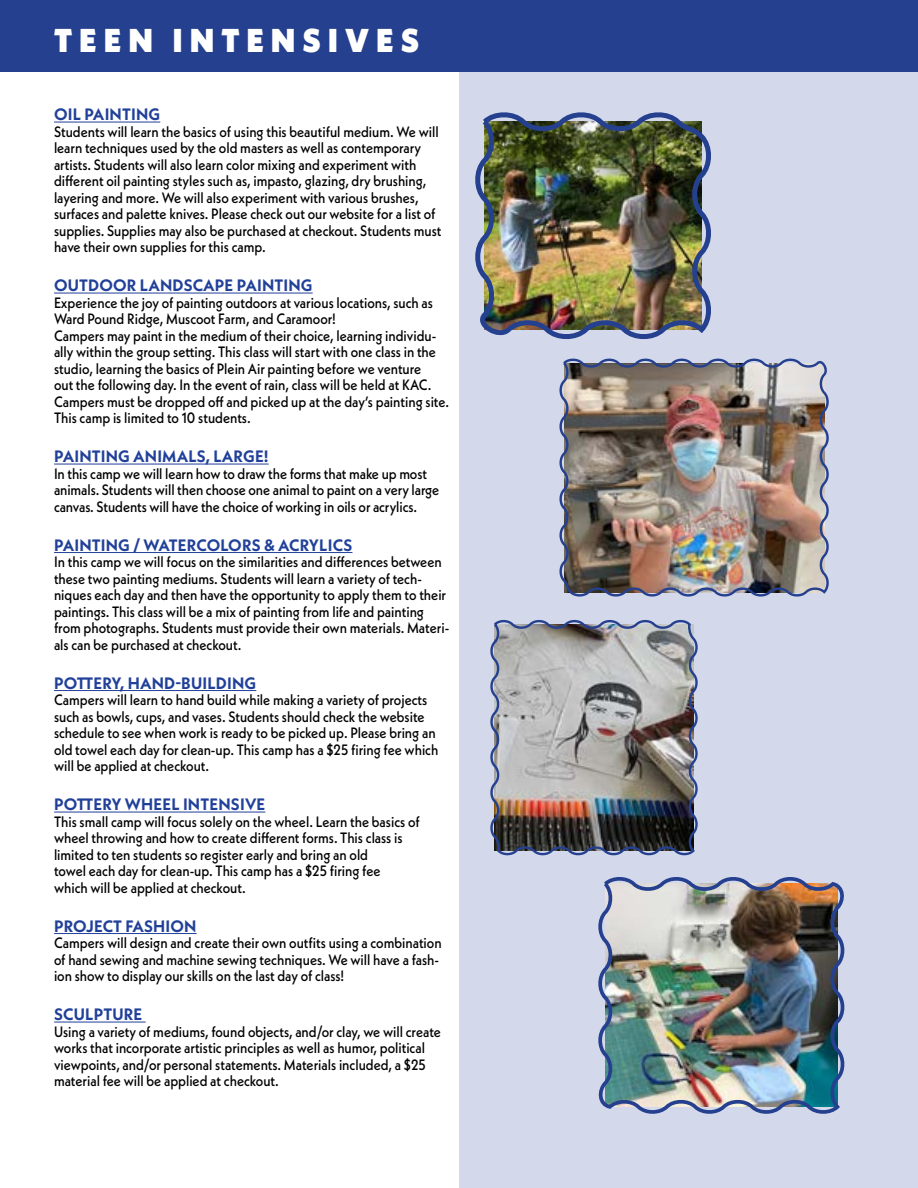
<style>
.page{position:relative;width:918px;height:1188px;background:#fff}
.page>*{position:absolute;margin:0;border:0;box-sizing:border-box;transform-origin:0 0}
.t1{font:900 33px "Neue Kabel";letter-spacing:.21em;color:#fff}
.t2{font:700 16.5px "Neue Kabel";letter-spacing:.01em;color:#214099}
.t3{font:500 15px/16.5px "Neue Kabel";color:#000;scale:.9 1}
</style>
<div class="page">
<div style="left:459px;top:0;width:459px;height:1188px;background:#d3d9eb"></div>
<div style="left:0;top:0;width:918px;height:71px;background:#25408f"></div>
<hr style="left:54px;top:122px;width:106px;height:1px;background:#214099">
<hr style="left:54px;top:293px;width:259px;height:1px;background:#214099">
<hr style="left:54px;top:464px;width:215px;height:1px;background:#214099">
<hr style="left:54px;top:552px;width:298px;height:1px;background:#214099">
<hr style="left:54px;top:690px;width:202px;height:1px;background:#214099">
<hr style="left:54px;top:812px;width:211px;height:1px;background:#214099">
<hr style="left:54px;top:933px;width:143px;height:1px;background:#214099">
<hr style="left:54px;top:1022px;width:92px;height:1px;background:#214099">
<img style="left:598px;top:877px;width:247px;height:237px">
<img style="left:475px;top:112px;width:236px;height:227px">
<img style="left:559px;top:358px;width:270px;height:239px">
<img style="left:490px;top:620px;width:208px;height:236px">
<h1 class="t1" style="left:54px;top:20px;width:367px">TEEN INTENSIVES</h1>
<p class="t2" style="left:54px;top:104px;width:108px">OIL PAINTING</p>
<p class="t3" style="left:54px;top:123px;width:432px">Students will learn the basics of using this beautiful medium. We will learn techniques used by the old masters as well as contemporary artists. Students will also learn color mixing and experiment with different oil painting styles such as, impasto, glazing, dry brushing, layering and more. We will also experiment with various brushes, surfaces and palette knives. Please check out our website for a list of supplies. Supplies may also be purchased at checkout. Students must have their own supplies for this camp.</p>
<p class="t2" style="left:54px;top:275px;width:260px">OUTDOOR LANDSCAPE PAINTING</p>
<p class="t3" style="left:54px;top:294px;width:441px">Experience the joy of painting outdoors at various locations, such as Ward Pound Ridge, Muscoot Farm, and Caramoor!<br>Campers may paint in the medium of their choice, learning individu&shy;ally within the group setting. This class will start with one class in the studio, learning the basics of Plein Air painting before we venture<br>out the following day. In the event of rain, class will be held at KAC.<br>Campers must be dropped off and picked up at the day’s painting site.<br>This camp is limited to 10 students.</p>
<p class="t2" style="left:54px;top:446px;width:216px">PAINTING ANIMALS, LARGE!</p>
<p class="t3" style="left:54px;top:465px;width:430px">In this camp we will learn how to draw the forms that make up most animals. Students will then choose one animal to paint on a very large canvas. Students will have the choice of working in oils or acrylics.</p>
<p class="t2" style="left:54px;top:535px;width:300px">PAINTING / WATERCOLORS &amp; ACRYLICS</p>
<p class="t3" style="left:54px;top:554px;width:441px">In this camp we will focus on the similarities and differences between these two painting mediums. Students will learn a variety of tech&shy;niques each day and then have the opportunity to apply them to their paintings. This class will be a mix of painting from life and painting from photographs. Students must provide their own materials. Materi&shy;als can be purchased at checkout.</p>
<p class="t2" style="left:54px;top:673px;width:204px">POTTERY, HAND-BUILDING</p>
<p class="t3" style="left:54px;top:692px;width:429px">Campers will learn to hand build while making a variety of projects such as bowls, cups, and vases. Students should check the website schedule to see when work is ready to be picked up. Please bring an old towel each day for clean-up. This camp has a $25 firing fee which will be applied at checkout.</p>
<p class="t2" style="left:54px;top:794px;width:213px">POTTERY WHEEL INTENSIVE</p>
<p class="t3" style="left:54px;top:813px;width:408px">This small camp will focus solely on the wheel. Learn the basics of wheel throwing and how to create different forms. This class is limited to ten students so register early and bring an old<br>towel each day for clean-up. This camp has a $25 firing fee<br>which will be applied at checkout.</p>
<p class="t2" style="left:54px;top:916px;width:144px">PROJECT FASHION</p>
<p class="t3" style="left:54px;top:935px;width:432px">Campers will design and create their own outfits using a combination of hand sewing and machine sewing techniques. We will have a fash&shy;ion show to display our skills on the last day of class!</p>
<p class="t2" style="left:54px;top:1004px;width:90px">SCULPTURE</p>
<p class="t3" style="left:54px;top:1023px;width:431px">Using a variety of mediums, found objects, and/or clay, we will create works that incorporate artistic principles as well as humor, political viewpoints, and/or personal statements. Materials included, a $25 material fee will be applied at checkout.</p>
</div>
